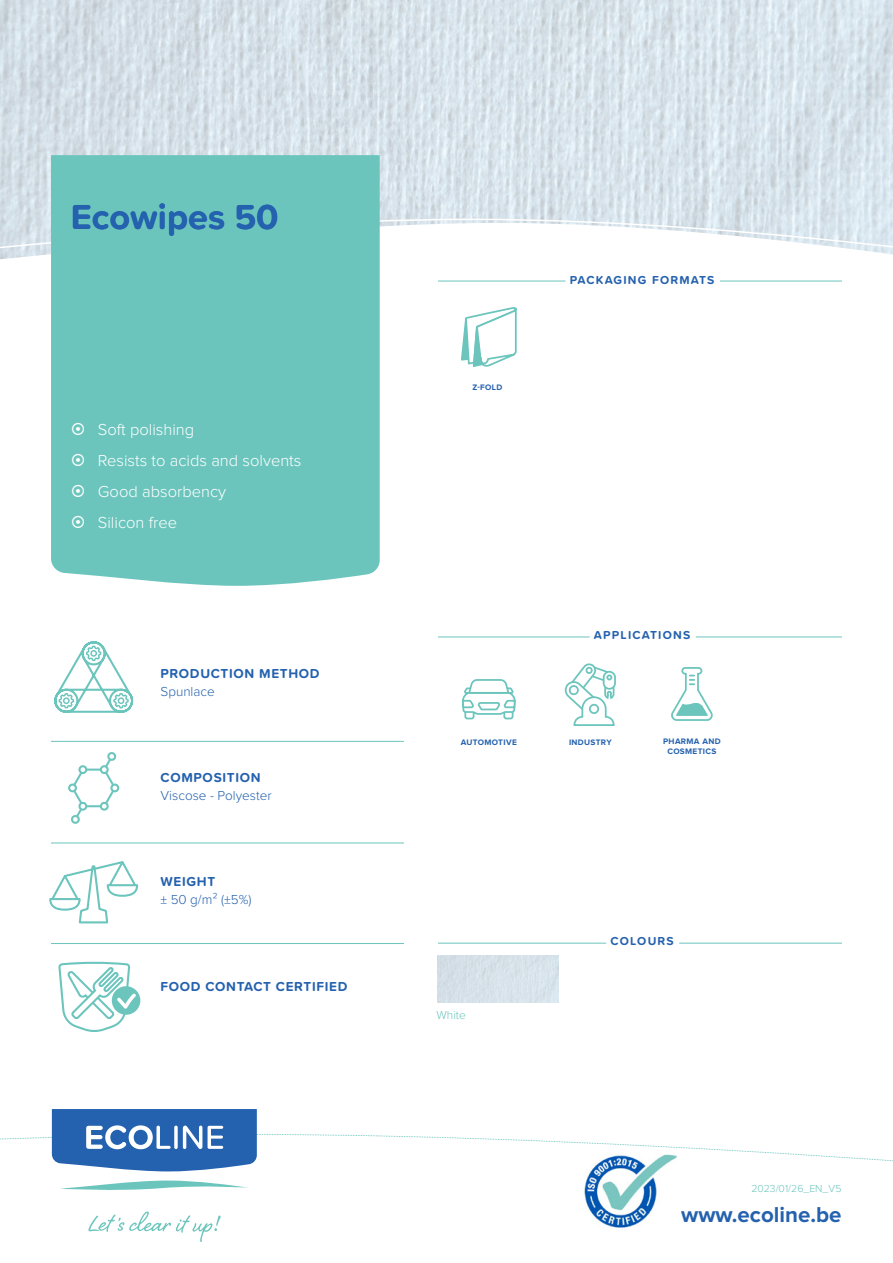
<style>
.page{position:relative;width:893px;height:1263px;background:#fff}
.page>*{position:absolute;margin:0;border:0;box-sizing:border-box;transform-origin:0 0}
.Productnaam_groot{font:700 36px "Proxima Soft";color:#2461ae}
.t1{font:700 22.35px "Proxima Nova";color:#2461ae}
.t2{font:300 16.5px "Proxima Nova";color:#fff}
.t3{font:700 13.5px "Proxima Soft";letter-spacing:.05em;color:#2461ae}
.t4{font:300 13.5px "Proxima Soft";color:#2461ae}
.t5{font:300 13.5px "Proxima Nova";color:#2461ae}
.t6{font:700 12px "Proxima Soft";letter-spacing:.1em;color:#2461ae}
.t7{font:300 12px "Proxima Soft";color:#6bc5bd}
.t8{font:300 10.5px "Proxima Nova";color:#6bc5bd}
.Iconen{font:700 8.25px "Proxima Nova";letter-spacing:.04em;color:#2461ae}
.s1{font-family:"Proxima Soft"}
</style>
<div class="page">
<img style="left:584px;top:1171px;width:73px;height:57px">
<svg style="left:61px;top:1180px;width:187px;height:10px"></svg>
<svg style="left:0;top:1109px;width:893px;height:62px"></svg>
<svg style="left:88px;top:1211px;width:133px;height:31px"></svg>
<img style="left:0;top:0;width:893px;height:259px">
<div style="left:438px;top:955px;width:121px;height:48px;background:#d7e2e9"></div>
<div style="left:110px;top:783px;width:9px;height:9px;border:2px solid #6bc5bd;border-radius:50%"></div>
<div style="left:68px;top:783px;width:9px;height:9px;border:2px solid #6bc5bd;border-radius:50%"></div>
<svg style="left:69px;top:752px;width:49px;height:72px"></svg>
<div style="left:101px;top:803px;width:7px;height:7px;background:#fff;border-radius:50%"></div>
<div style="left:100px;top:802px;width:9px;height:9px;border:2px solid #6bc5bd;border-radius:50%"></div>
<div style="left:79px;top:766px;width:7px;height:7px;background:#fff;border-radius:50%"></div>
<div style="left:78px;top:765px;width:9px;height:9px;border:2px solid #6bc5bd;border-radius:50%"></div>
<div style="left:79px;top:803px;width:7px;height:7px;background:#fff;border-radius:50%"></div>
<div style="left:78px;top:802px;width:9px;height:9px;border:2px solid #6bc5bd;border-radius:50%"></div>
<svg style="left:49px;top:861px;width:90px;height:63px"></svg>
<div style="left:112px;top:986px;width:28px;height:29px;background:#6bc5bd;border-radius:50%"></div>
<svg style="left:58px;top:961px;width:81px;height:71px"></svg>
<svg style="left:462px;top:679px;width:54px;height:41px"></svg>
<svg style="left:54px;top:641px;width:80px;height:72px"></svg>
<svg style="left:461px;top:307px;width:56px;height:60px"></svg>
<svg style="left:564px;top:663px;width:52px;height:63px"></svg>
<div style="left:590px;top:705px;width:8px;height:8px;background:#fff;border-radius:50%"></div>
<div style="left:589px;top:704px;width:10px;height:10px;border:2px solid #6bc5bd;border-radius:50%"></div>
<svg style="left:0;top:218px;width:893px;height:33px"></svg>
<svg style="left:671px;top:667px;width:42px;height:54px"></svg>
<div style="left:51px;top:155px;width:329px;height:431px;background:#6bc5bd"></div>
<hr style="left:51px;top:741px;width:353px;height:1px;background:#6bc5bd">
<hr style="left:51px;top:843px;width:353px;height:1px;background:#6bc5bd">
<hr style="left:51px;top:943px;width:353px;height:1px;background:#6bc5bd">
<hr style="left:438px;top:943px;width:404px;height:1px;background:#6bc5bd">
<div style="left:606px;top:932px;width:73px;height:20px;background:#fff"></div>
<hr style="left:438px;top:637px;width:404px;height:1px;background:#6bc5bd">
<div style="left:590px;top:626px;width:106px;height:20px;background:#fff"></div>
<hr style="left:438px;top:281px;width:404px;height:1px;background:#6bc5bd">
<div style="left:565px;top:271px;width:155px;height:19px;background:#fff"></div>
<svg style="left:72px;top:423px;width:12px;height:12px"></svg>
<svg style="left:72px;top:454px;width:12px;height:12px"></svg>
<svg style="left:72px;top:485px;width:12px;height:12px"></svg>
<svg style="left:72px;top:516px;width:12px;height:12px"></svg>
<p class="Productnaam_groot" style="left:71px;top:190px;width:209px">Ecowipes 50</p>
<p class="t2" style="left:98px;top:422px;width:98px">Soft polishing</p>
<p class="t2" style="left:98px;top:453px;width:205px">Resists to acids and solvents</p>
<p class="t2" style="left:98px;top:484px;width:130px">Good absorbency</p>
<p class="t2" style="left:98px;top:515px;width:81px">Silicon free</p>
<p class="t3" style="left:161px;top:663px;width:161px">PRODUCTION METHOD</p>
<p class="t4" style="left:161px;top:681px;width:56px">Spunlace</p>
<p class="t3" style="left:161px;top:767px;width:102px">COMPOSITION</p>
<p class="t4" style="left:161px;top:785px;width:113px">Viscose - Polyester</p>
<p class="t3" style="left:161px;top:871px;width:56px">WEIGHT</p>
<p class="t5" style="left:161px;top:893px;width:92px"><span class="s1">± 50</span> g/m² (±5%)</p>
<p class="t3" style="left:161px;top:976px;width:188px">FOOD CONTACT CERTIFIED</p>
<p class="Iconen" style="left:473px;top:383px;width:31px">Z-FOLD</p>
<p class="t6" style="left:570px;top:271px;width:146px">PACKAGING FORMATS</p>
<p class="Iconen" style="left:461px;top:739px;width:57px">AUTOMOTIVE</p>
<p class="t6" style="left:594px;top:626px;width:98px">APPLICATIONS</p>
<p class="Iconen" style="left:569px;top:739px;width:44px">INDUSTRY</p>
<p class="Iconen" style="left:663px;top:737px;width:59px">PHARMA AND</p>
<p class="Iconen" style="left:667px;top:747px;width:51px">COSMETICS</p>
<p class="t7" style="left:436px;top:1005px;width:31px">White</p>
<p class="t6" style="left:610px;top:932px;width:65px">COLOURS</p>
<p class="t8" style="left:751px;top:1183px;width:92px">2023/01/26_EN_V5</p>
<h2 class="t1" style="left:681px;top:1204px;width:162px">www.ecoline.be</h2>
</div>
